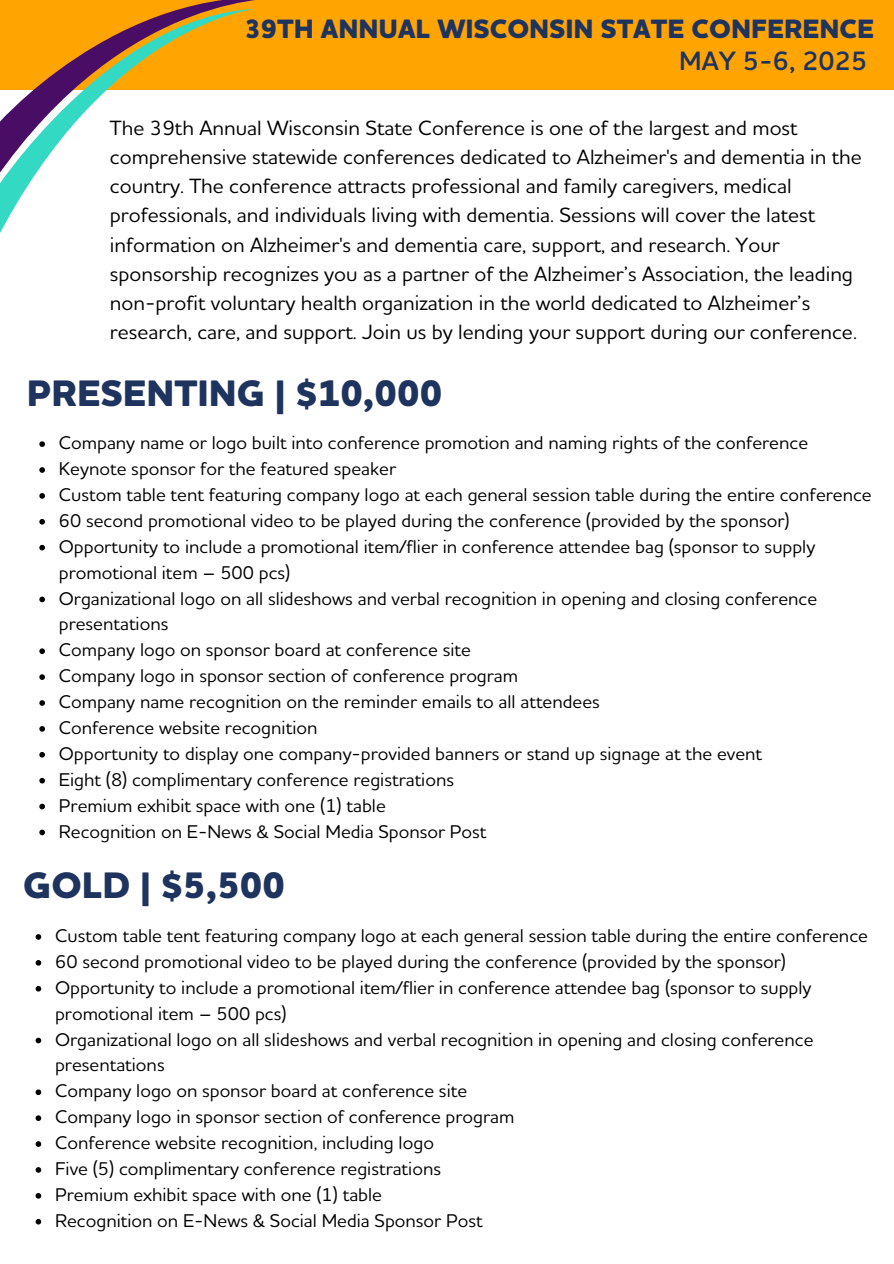
<style>
.page{position:relative;width:894px;height:1264px;background:#fff}
.page>*{position:absolute;margin:0;border:0;box-sizing:border-box;transform-origin:0 0}
.t1{font:800 37.5px "Houschka Alt Pro";color:#1e335e}
.t2{font:800 27px "Houschka Alt Pro";color:#1e335e}
.t3{font:600 27px "Houschka Alt Pro";color:#1e335e}
.t4{font:500 21px/29.2px "Houschka Alt Pro";color:#000}
.t5{font:500 18.75px/25.8px "Houschka Alt Pro";color:#000}
</style>
<div class="page">
<div style="left:0;top:0;width:893px;height:89px;background:#ffa400"></div>
<svg style="left:0;top:0;width:301px;height:233px"></svg>
<svg style="left:39px;top:441px;width:6px;height:6px"></svg>
<svg style="left:39px;top:467px;width:6px;height:6px"></svg>
<svg style="left:39px;top:493px;width:6px;height:5px"></svg>
<svg style="left:39px;top:519px;width:6px;height:5px"></svg>
<svg style="left:39px;top:545px;width:6px;height:5px"></svg>
<svg style="left:39px;top:596px;width:6px;height:6px"></svg>
<svg style="left:39px;top:648px;width:6px;height:6px"></svg>
<svg style="left:39px;top:674px;width:6px;height:6px"></svg>
<svg style="left:39px;top:700px;width:6px;height:5px"></svg>
<svg style="left:39px;top:726px;width:6px;height:5px"></svg>
<svg style="left:39px;top:752px;width:6px;height:5px"></svg>
<svg style="left:39px;top:777px;width:6px;height:6px"></svg>
<svg style="left:39px;top:803px;width:6px;height:6px"></svg>
<svg style="left:39px;top:829px;width:6px;height:6px"></svg>
<svg style="left:36px;top:934px;width:5px;height:5px"></svg>
<svg style="left:36px;top:960px;width:5px;height:5px"></svg>
<svg style="left:36px;top:985px;width:5px;height:6px"></svg>
<svg style="left:36px;top:1037px;width:5px;height:6px"></svg>
<svg style="left:36px;top:1089px;width:5px;height:6px"></svg>
<svg style="left:36px;top:1115px;width:5px;height:5px"></svg>
<svg style="left:36px;top:1141px;width:5px;height:5px"></svg>
<svg style="left:36px;top:1167px;width:5px;height:5px"></svg>
<svg style="left:36px;top:1193px;width:5px;height:5px"></svg>
<svg style="left:36px;top:1218px;width:5px;height:6px"></svg>
<p class="t2" style="left:245px;top:12px;width:630px">39TH ANNUAL WISCONSIN STATE CONFERENCE</p>
<p class="t3" style="left:679px;top:44px;width:189px">MAY 5-6, 2025</p>
<p class="t4" style="left:110px;top:112px;width:753px">The 39th Annual Wisconsin State Conference is one of the largest and most comprehensive statewide conferences dedicated to Alzheimer's and dementia in the country. The conference attracts professional and family caregivers, medical professionals, and individuals living with dementia. Sessions will cover the latest information on Alzheimer's and dementia care, support, and research. Your sponsorship recognizes you as a partner of the Alzheimer’s Association, the leading non-profit voluntary health organization in the world dedicated to Alzheimer’s research, care, and support. Join us by lending your support during our conference.</p>
<h2 class="t1" style="left:27px;top:369px;width:416px">PRESENTING | $10,000</h2>
<h2 class="t5" style="left:59px;top:429px;width:750px">Company name or logo built into conference promotion and naming rights of the conference</h2>
<h3 class="t5" style="left:59px;top:455px;width:338px">Keynote sponsor for the featured speaker</h3>
<h1 class="t5" style="left:59px;top:481px;width:814px">Custom table tent featuring company logo at each general session table during the entire conference</h1>
<p class="t5" style="left:59px;top:507px;width:732px">60 second promotional video to be played during the conference (provided by the sponsor)</p>
<p class="t5" style="left:59px;top:533px;width:757px">Opportunity to include a promotional item/flier in conference attendee bag (sponsor to supply promotional item – 500 pcs)</p>
<p class="t5" style="left:59px;top:584px;width:759px">Organizational logo on all slideshows and verbal recognition in opening and closing conference presentations</p>
<p class="t5" style="left:59px;top:636px;width:413px">Company logo on sponsor board at conference site</p>
<p class="t5" style="left:59px;top:662px;width:460px">Company logo in sponsor section of conference program</p>
<p class="t5" style="left:59px;top:688px;width:542px">Company name recognition on the reminder emails to all attendees</p>
<p class="t5" style="left:59px;top:714px;width:260px">Conference website recognition</p>
<p class="t5" style="left:59px;top:740px;width:704px">Opportunity to display one company-provided banners or stand up signage at the event</p>
<p class="t5" style="left:59px;top:766px;width:396px">Eight (8) complimentary conference registrations</p>
<p class="t5" style="left:59px;top:791px;width:328px">Premium exhibit space with one (1) table</p>
<p class="t5" style="left:59px;top:817px;width:429px">Recognition on E-News &amp; Social Media Sponsor Post</p>
<p class="t1" style="left:23px;top:861px;width:263px">GOLD | $5,500</p>
<p class="t5" style="left:55px;top:922px;width:814px">Custom table tent featuring company logo at each general session table during the entire conference</p>
<p class="t5" style="left:55px;top:948px;width:732px">60 second promotional video to be played during the conference (provided by the sponsor)</p>
<h1 class="t5" style="left:55px;top:973px;width:757px">Opportunity to include a promotional item/flier in conference attendee bag (sponsor to supply promotional item – 500 pcs)</h1>
<p class="t5" style="left:55px;top:1025px;width:759px">Organizational logo on all slideshows and verbal recognition in opening and closing conference presentations</p>
<p class="t5" style="left:55px;top:1077px;width:413px">Company logo on sponsor board at conference site</p>
<p class="t5" style="left:55px;top:1103px;width:460px">Company logo in sponsor section of conference program</p>
<p class="t5" style="left:55px;top:1129px;width:380px">Conference website recognition, including logo</p>
<p class="t5" style="left:55px;top:1155px;width:387px">Five (5) complimentary conference registrations</p>
<p class="t5" style="left:55px;top:1180px;width:328px">Premium exhibit space with one (1) table</p>
<p class="t5" style="left:55px;top:1206px;width:429px">Recognition on E-News &amp; Social Media Sponsor Post</p>
</div>
